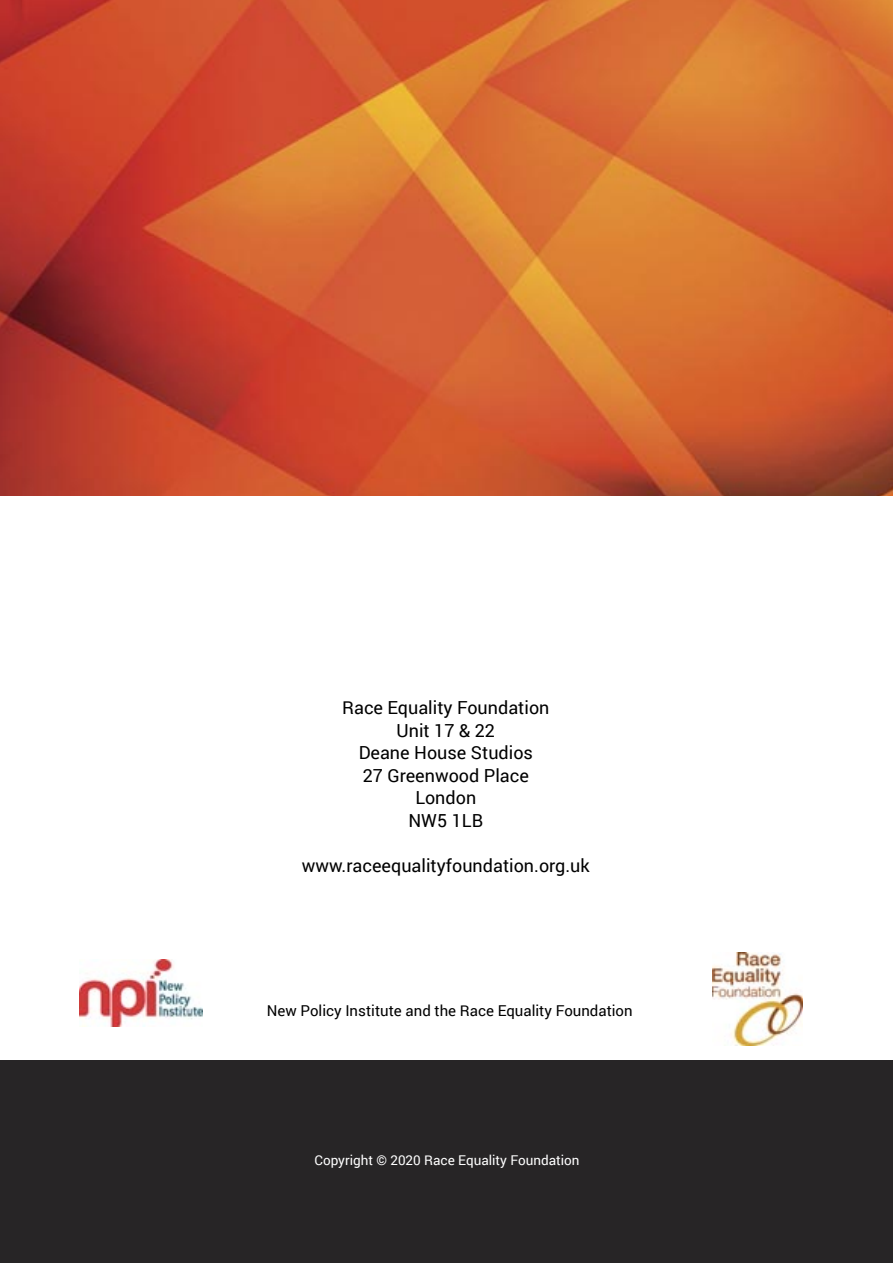
<style>
.page{position:relative;width:893px;height:1263px;background:#fff}
.page>*{position:absolute;margin:0;border:0;box-sizing:border-box;transform-origin:0 0}
.t1{font:18px "Roboto";color:#000}
.t2{font:15px "Roboto";color:#000}
.t3{font:13.5px "Roboto";color:#fff}
</style>
<div class="page">
<div style="left:0;top:1061px;width:893px;height:202px;background:#272526"></div>
<img style="left:80px;top:960px;width:123px;height:66px">
<img style="left:712px;top:952px;width:90px;height:94px">
<img style="left:0;top:0;width:893px;height:496px">
<p class="t1" style="left:342px;top:695px;width:209px">Race Equality Foundation</p>
<p class="t1" style="left:397px;top:718px;width:100px">Unit 17 &amp; 22</p>
<p class="t1" style="left:359px;top:740px;width:176px">Deane House Studios</p>
<p class="t1" style="left:363px;top:763px;width:168px">27 Greenwood Place</p>
<p class="t1" style="left:415px;top:785px;width:62px">London</p>
<p class="t1" style="left:408px;top:808px;width:76px">NW5 1LB</p>
<p class="t1" style="left:302px;top:853px;width:289px">www.raceequalityfoundation.org.uk</p>
<p class="t2" style="left:267px;top:1000px;width:367px">New Policy Institute and the Race Equality Foundation</p>
<p class="t3" style="left:314px;top:1150px;width:267px">Copyright © 2020 Race Equality Foundation</p>
</div>
